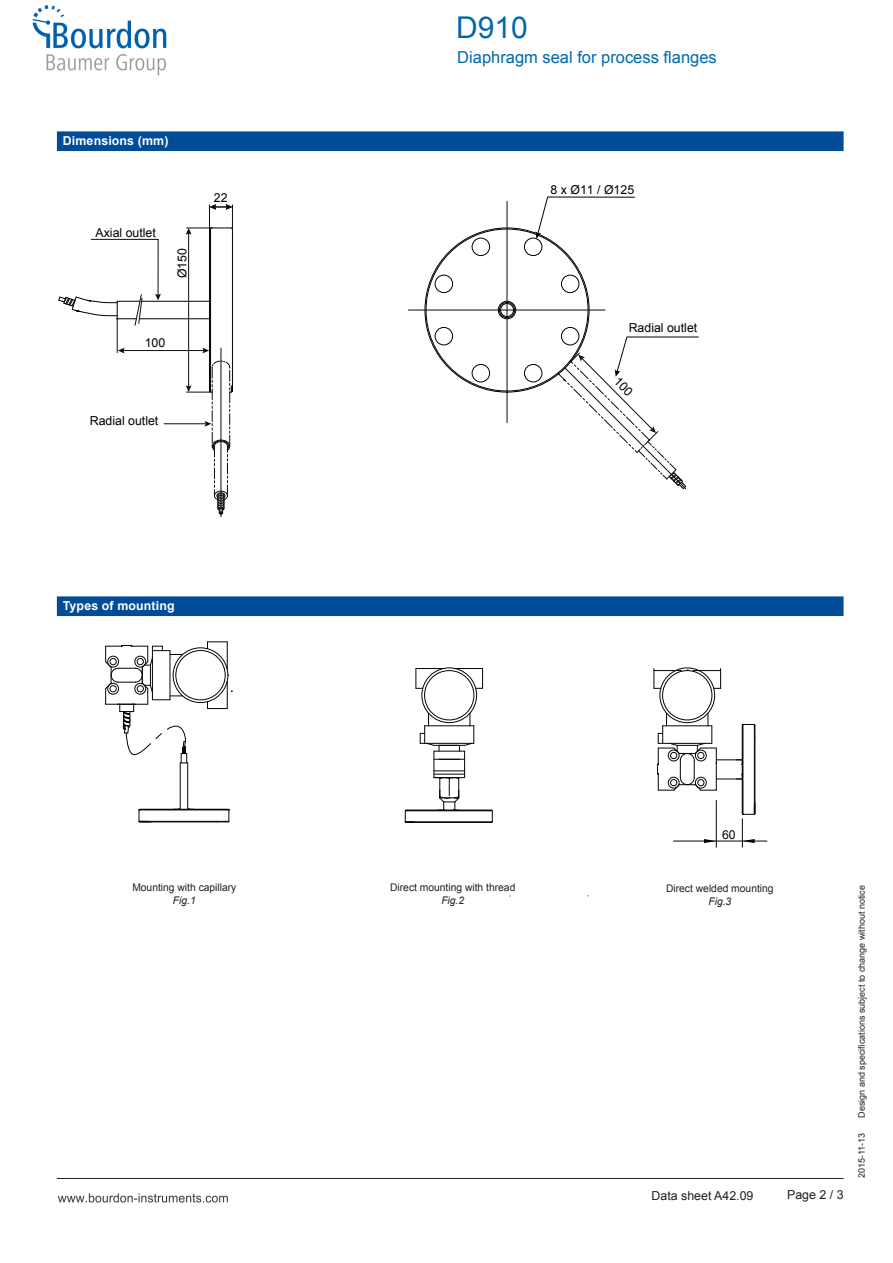
<style>
.page{position:relative;width:893px;height:1263px;background:#fff}
.page>*{position:absolute;margin:0;border:0;box-sizing:border-box;transform-origin:0 0}
.t1{font:30px "Arial";color:#0068a9}
.t2{font:16.5px "Arial";color:#0068a9}
.t3{font:12.3px "Arial";color:#000}
.t4{font:700 12.3px "Arial";letter-spacing:.01em;color:#fff}
.t5{font:12.3px "Arial";color:#231f20}
.t6{font:12.3px "Arial";color:#040503}
.t7{font:10.5px/12.6px "Arial";color:#231f20;text-align:center}
.t8{font:9px "Arial";color:#231f20}
.s1{font-style:italic}
</style>
<div class="page">
<img style="left:32px;top:5px;width:812px;height:1198px">
<svg style="left:557px;top:336px;width:130px;height:154px"></svg>
<p class="t4" style="left:63px;top:133px;width:107px">Dimensions (mm)</p>
<p class="t3" style="left:96px;top:224px;width:62px">Axial outlet</p>
<p class="t3" style="left:174px;top:278px;width:32px;rotate:-90deg">Ø150</p>
<p class="t3" style="left:145px;top:335px;width:22px">100</p>
<p class="t3" style="left:214px;top:189px;width:15px">22</p>
<p class="t3" style="left:90px;top:413px;width:70px">Radial outlet</p>
<p class="t4" style="left:63px;top:598px;width:113px">Types of mounting</p>
<p class="t1" style="left:456px;top:8px;width:73px">D910</p>
<p class="t2" style="left:457px;top:46px;width:261px">Diaphragm seal for process flanges</p>
<p class="t3" style="left:550px;top:182px;width:85px">8 x Ø11 / Ø125</p>
<p class="t3" style="left:629px;top:319px;width:70px">Radial outlet</p>
<p class="t6" style="left:722px;top:827px;width:15px">60</p>
<p class="t7" style="left:132px;top:881px;width:106px">Mounting with capillary<br><span class="s1">Fig.1</span></p>
<p class="t7" style="left:390px;top:881px;width:127px">Direct mounting with thread<br><span class="s1">Fig.2</span></p>
<p class="t7" style="left:666px;top:882px;width:109px">Direct welded mounting<br><span class="s1">Fig.3</span></p>
<p class="t5" style="left:652px;top:1187px;width:103px">Data sheet A42.09</p>
<p class="t5" style="left:787px;top:1187px;width:58px">Page 2 / 3</p>
<p class="t8" style="left:856px;top:1118px;width:234px;rotate:-90deg">Design and specifications subject to change without notice</p>
<p class="t8" style="left:856px;top:1178px;width:47px;rotate:-90deg">2015-11-13</p>
</div>
